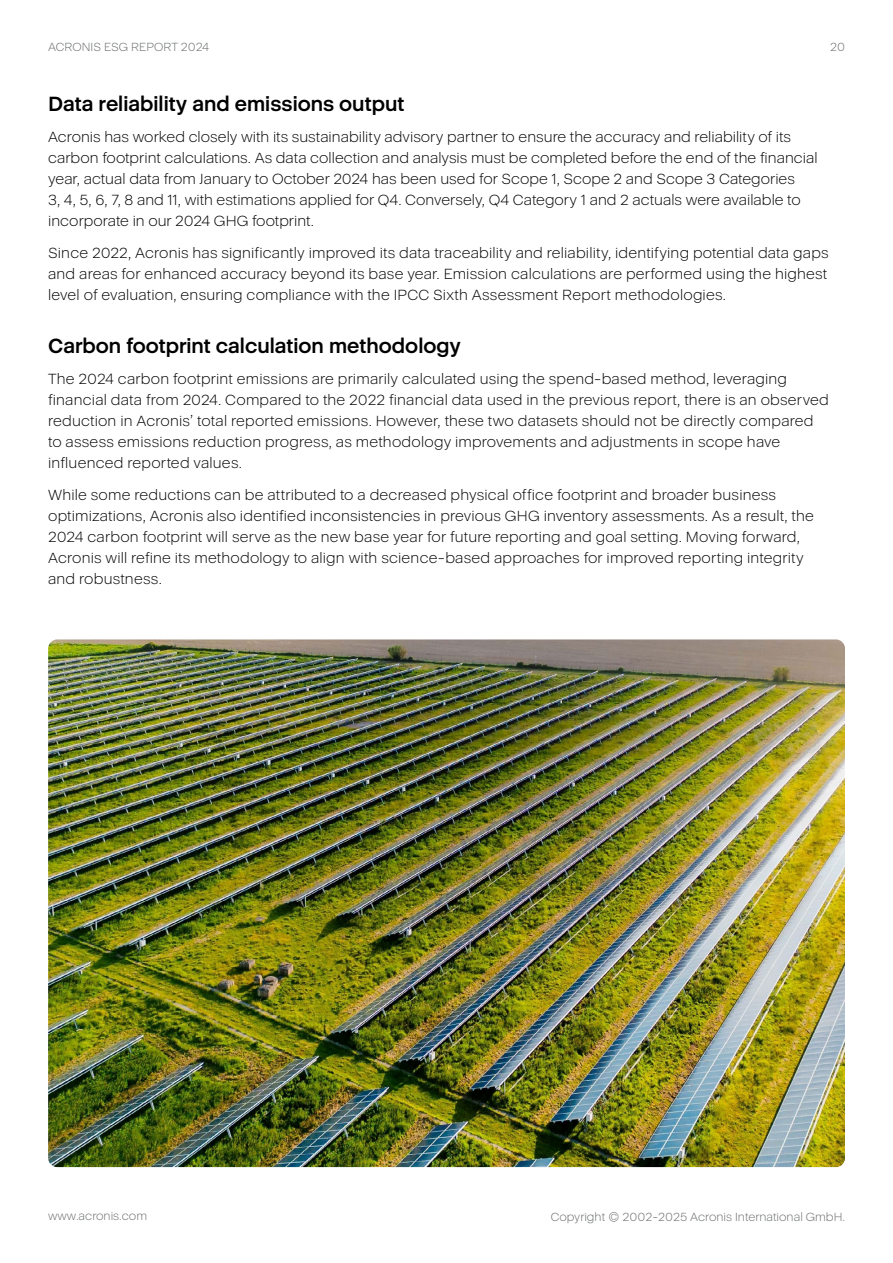
<style>
.page{position:relative;width:893px;height:1263px;background:#fff}
.page>*{position:absolute;margin:0;border:0;box-sizing:border-box;transform-origin:0 0}
.t1{font:700 21px "Acronis Cyber";color:#000}
.t2{font:300 15px/21px "Acronis Cyber";letter-spacing:.01em;color:#000}
.t3{font:300 12px "Acronis Cyber";color:#696c6e}
</style>
<div class="page">
<img style="left:48px;top:639px;width:797px;height:528px">
<p class="t3" style="left:48px;top:40px;width:163px">ACRONIS ESG REPORT 2024</p>
<p class="t3" style="left:830px;top:40px;width:16px">20</p>
<h1 class="t1" style="left:48px;top:91px;width:358px">Data reliability and emissions output</h1>
<p class="t2" style="left:48px;top:126px;width:771px">Acronis has worked closely with its sustainability advisory partner to ensure the accuracy and reliability of its carbon footprint calculations. As data collection and analysis must be completed before the end of the financial year, actual data from January to October 2024 has been used for Scope 1, Scope 2 and Scope 3 Categories<br>3, 4, 5, 6, 7, 8 and 11, with estimations applied for Q4. Conversely, Q4 Category 1 and 2 actuals were available to incorporate in our 2024 GHG footprint.</p>
<p class="t2" style="left:48px;top:242px;width:782px;text-align:justify">Since 2022, Acronis has significantly improved its data traceability and reliability, identifying potential data gaps and areas for enhanced accuracy beyond its base year. Emission calculations are performed using the highest level of evaluation, ensuring compliance with the IPCC Sixth Assessment Report methodologies.</p>
<h1 class="t1" style="left:48px;top:333px;width:414px">Carbon footprint calculation methodology</h1>
<p class="t2" style="left:48px;top:368px;width:782px">The 2024 carbon footprint emissions are primarily calculated using the spend-based method, leveraging financial data from 2024. Compared to the 2022 financial data used in the previous report, there is an observed reduction in Acronis’ total reported emissions. However, these two datasets should not be directly compared to assess emissions reduction progress, as methodology improvements and adjustments in scope have influenced reported values.</p>
<p class="t2" style="left:48px;top:484px;width:767px">While some reductions can be attributed to a decreased physical office footprint and broader business optimizations, Acronis also identified inconsistencies in previous GHG inventory assessments. As a result, the 2024 carbon footprint will serve as the new base year for future reporting and goal setting. Moving forward, Acronis will refine its methodology to align with science-based approaches for improved reporting integrity and robustness.</p>
<p class="t3" style="left:48px;top:1208px;width:101px">www.acronis.com</p>
<p class="t3" style="left:551px;top:1209px;width:296px">Copyright © 2002-2025 Acronis International GmbH.</p>
</div>
